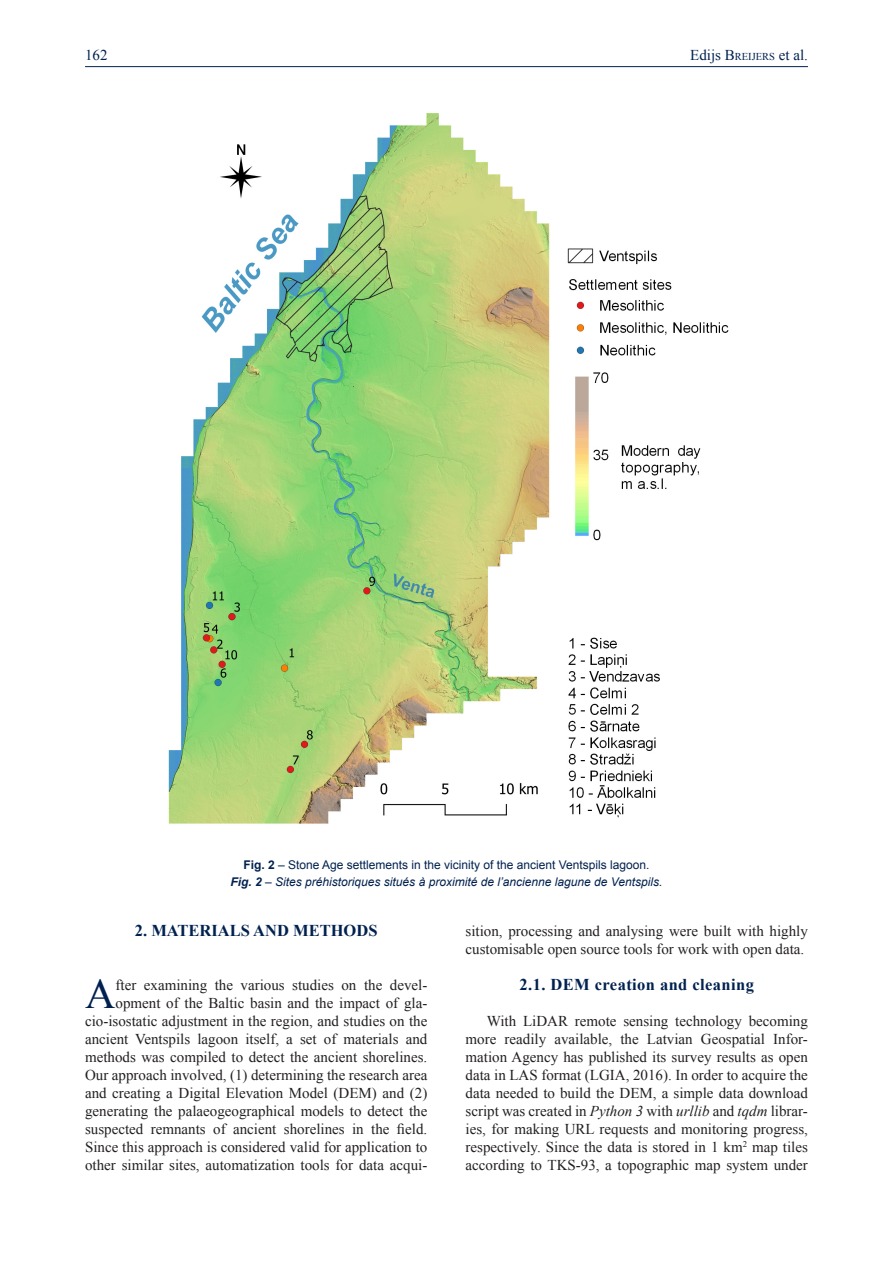
<style>
.page{position:relative;width:893px;height:1263px;background:#fff}
.page>*{position:absolute;margin:0;border:0;box-sizing:border-box;transform-origin:0 0}
.Txt_baz_lettrine{font:42.15px "Times New Roman";color:#00214f}
.Titre2{font:700 16.5px "Times New Roman";letter-spacing:.025em;color:#00214f}
.Titre1{font:700 16.5px "Times New Roman";color:#00214f}
.Txt_baz_lettrine-2{font:15px/18px "Times New Roman";color:#231f20;text-align:right}
.Txt_baz{font:15px/18px "Times New Roman";color:#231f20;text-align:justify}
.Titre_courant{font:15px "Times New Roman";color:#00214f}
.Figures_ital{font:italic 12px "Arial";color:#00214f}
.Figures{font:12px "Arial";color:#00214f}
.s1{font-style:inherit}
.s2{font-size:10.5px}
.s3{font-weight:700}
.s4{font-style:italic}
</style>
<div class="page">
<hr style="left:85px;top:66px;width:723px;height:1px;background:#00214f">
<img style="left:168px;top:113px;width:561px;height:711px">
<p class="Titre_courant" style="left:85px;top:45px;width:24px">162</p>
<p class="Titre_courant" style="left:690px;top:45px;width:119px">Edijs <span class="s1">B</span><span class="s2">REIJERS</span> et al.</p>
<p class="Figures" style="left:243px;top:857px;width:408px"><span class="s3">Fig. 2</span> – Stone Age settlements in the vicinity of the ancient Ventspils lagoon.</p>
<p class="Figures_ital" style="left:231px;top:874px;width:433px"><span class="s3">Fig. 2</span> – Sites préhistoriques situés à proximité de l’ancienne lagune de Ventspils.</p>
<p class="Titre1" style="left:135px;top:919px;width:244px">2. MATERIALS AND METHODS</p>
<p class="Txt_baz_lettrine" style="left:85px;top:966px;width:32px">A</p>
<p class="Txt_baz_lettrine-2" style="left:85px;top:976px;width:344px">fter examining the various studies on the devel&shy;opment of the Baltic basin and the impact of gla&shy;cio-isostatic adjustment in the region, and studies on the ancient Ventspils lagoon itself, a set of materials and methods was compiled to detect the ancient shorelines.<br>Our approach involved, (1) determining the research area and creating a Digital Elevation Model (DEM) and (2) generating the palaeogeographical models to detect the suspected remnants of ancient shorelines in the field.<br>Since this approach is considered valid for application to other similar sites, automatization tools for data acqui-</p>
<p class="Txt_baz_lettrine-2" style="left:466px;top:922px;width:344px;text-align:left">sition, processing and analysing were built with highly customisable open source tools for work with open data.</p>
<p class="Titre2" style="left:520px;top:973px;width:236px">2.1. DEM creation and cleaning</p>
<p class="Txt_baz" style="left:466px;top:1012px;width:344px;text-indent:21px">With LiDAR remote sensing technology becoming more readily available, the Latvian Geospatial Infor&shy;mation Agency has published its survey results as open data in LAS format (LGIA, 2016). In order to acquire the data needed to build the DEM, a simple data download script was created in <span class="s4">Python 3</span> with <span class="s4">urllib</span> and <span class="s4">tqdm</span> librar&shy;ies, for making URL requests and monitoring progress, respectively. Since the data is stored in 1 km<sup>2</sup> map tiles according to TKS-93, a topographic map system under</p>
</div>
